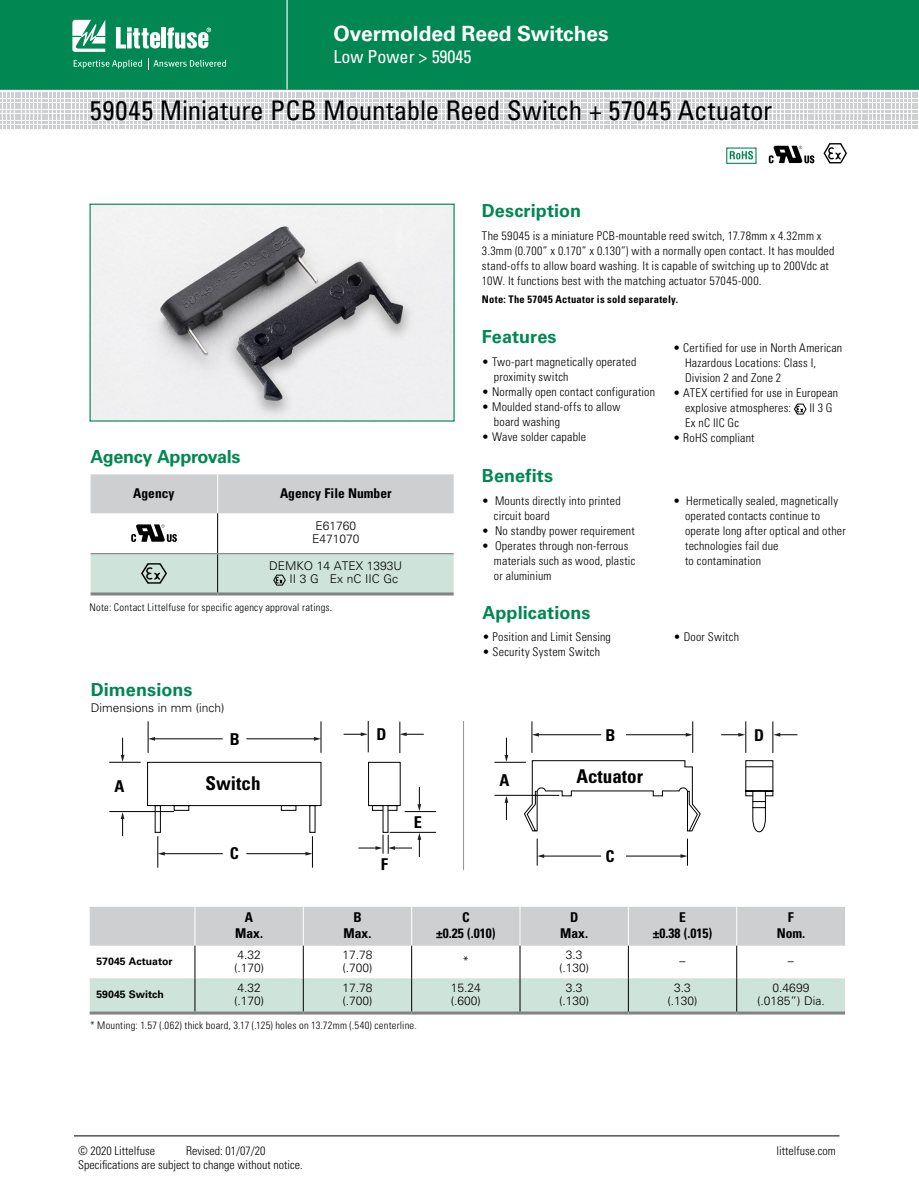
<style>
.page{position:relative;width:919px;height:1191px;background:#fff}
.page>*{position:absolute;margin:0;border:0;box-sizing:border-box;transform-origin:0 0}
.t1{font:condensed 27px "Univers LT Std";color:#000}
.t2{font:700 21px "Univers LT Std";letter-spacing:-.005em;color:#fff}
.t3{font:700 condensed 19.05px "Univers LT Std";color:#000}
.t4{font:700 18px "Univers LT Std";letter-spacing:.005em;color:#008752}
.t5{font:700 18px "Univers LT Std";letter-spacing:-.02em;color:#008752}
.t6{font:condensed 18px "Univers LT Std";color:#fff}
.t7{font:700 condensed 16.35px "Univers LT Std";color:#000}
.t8{font:700 condensed 13.5px/15.8px "Univers LT Std";color:#000;text-align:center}
.t9{font:300 condensed 12px/15px "Univers LT Std";letter-spacing:.015em;color:#000}
.t10{font:300 12px/13.5px "Univers LT Std";color:#000}
.t11{font:300 condensed 10.5px "Univers LT Std";letter-spacing:.02em;color:#000}
.t12{font:700 condensed 10.5px "Univers LT Std";letter-spacing:.03em;color:#000}
.t13{font:700 10.5px "Univers LT Std";color:#000}
</style>
<div class="page">
<hr style="left:74px;top:1135px;width:765px;height:1px;background:#000">
<div style="left:0;top:0;width:918px;height:90px;background:#008752"></div>
<hr style="left:286px;top:0;width:1px;height:89px;background:#fff">
<svg style="left:72px;top:20px;width:33px;height:32px"></svg>
<div style="left:161px;top:28px;width:5px;height:20px;background:#fff"></div>
<svg style="left:167px;top:28px;width:44px;height:21px"></svg>
<svg style="left:116px;top:27px;width:44px;height:21px"></svg>
<svg style="left:74px;top:60px;width:68px;height:9px"></svg>
<svg style="left:148px;top:58px;width:78px;height:11px"></svg>
<svg style="left:0;top:92px;width:917px;height:35px"></svg>
<img style="left:91px;top:206px;width:361px;height:213px">
<div style="left:91px;top:474px;width:362px;height:39px;background:#cdcfd0"></div>
<hr style="left:217px;top:474px;width:1px;height:39px;background:#fff">
<hr style="left:217px;top:513px;width:1px;height:40px;background:#000">
<hr style="left:91px;top:592px;width:127px;height:3px;background:#808285">
<hr style="left:218px;top:592px;width:235px;height:3px;background:#808285">
<svg style="left:131px;top:524px;width:46px;height:18px"></svg>
<svg style="left:91px;top:553px;width:362px;height:41px;background:#c5d8cf"></svg>
<svg style="left:794px;top:404px;width:12px;height:10px"></svg>
<div style="left:89px;top:204px;width:365px;height:217px;border:1px solid #008752"></div>
<svg style="left:729px;top:151px;width:24px;height:8px"></svg>
<div style="left:726px;top:147px;width:30px;height:17px;border:1px solid #008752"></div>
<svg style="left:768px;top:146px;width:46px;height:17px"></svg>
<div style="left:90px;top:907px;width:755px;height:38px;background:#cdcfd0"></div>
<div style="left:90px;top:978px;width:755px;height:33px;background:#cee3d9"></div>
<hr style="left:194px;top:906px;width:1px;height:39px;background:#fff">
<hr style="left:303px;top:906px;width:1px;height:39px;background:#fff">
<hr style="left:411px;top:906px;width:1px;height:39px;background:#fff">
<hr style="left:195px;top:978px;width:1px;height:33px;background:#000">
<hr style="left:303px;top:978px;width:1px;height:33px;background:#000">
<hr style="left:411px;top:978px;width:1px;height:33px;background:#000">
<hr style="left:195px;top:945px;width:1px;height:33px;background:#000">
<hr style="left:303px;top:945px;width:1px;height:33px;background:#000">
<hr style="left:411px;top:945px;width:1px;height:33px;background:#000">
<hr style="left:90px;top:1011px;width:105px;height:3px;background:#808285">
<hr style="left:195px;top:1011px;width:108px;height:3px;background:#808285">
<hr style="left:303px;top:1011px;width:108px;height:3px;background:#808285">
<hr style="left:411px;top:1011px;width:109px;height:3px;background:#808285">
<hr style="left:520px;top:1011px;width:108px;height:3px;background:#808285">
<hr style="left:628px;top:1011px;width:108px;height:3px;background:#808285">
<hr style="left:736px;top:1011px;width:109px;height:3px;background:#808285">
<hr style="left:519px;top:906px;width:1px;height:39px;background:#fff">
<hr style="left:519px;top:945px;width:1px;height:33px;background:#000">
<hr style="left:519px;top:978px;width:1px;height:33px;background:#000">
<hr style="left:628px;top:906px;width:1px;height:39px;background:#fff">
<hr style="left:628px;top:945px;width:1px;height:33px;background:#000">
<hr style="left:628px;top:978px;width:1px;height:33px;background:#000">
<hr style="left:736px;top:906px;width:1px;height:39px;background:#fff">
<hr style="left:736px;top:945px;width:1px;height:33px;background:#000">
<hr style="left:736px;top:978px;width:1px;height:33px;background:#000">
<hr style="left:109px;top:811px;width:65px;height:1px;background:#000">
<hr style="left:109px;top:762px;width:32px;height:1px;background:#000">
<svg style="left:121px;top:737px;width:3px;height:25px"></svg>
<svg style="left:121px;top:812px;width:3px;height:24px"></svg>
<hr style="left:157px;top:836px;width:1px;height:31px;background:#000">
<hr style="left:312px;top:836px;width:1px;height:31px;background:#000">
<svg style="left:147px;top:721px;width:650px;height:144px"></svg>
<hr style="left:463px;top:721px;width:1px;height:149px;background:#939598">
<svg style="left:823px;top:143px;width:23px;height:20px"></svg>
<h2 class="t2" style="left:333px;top:21px;width:276px">Overmolded Reed Switches</h2>
<h3 class="t6" style="left:333px;top:45px;width:139px">Low Power &gt; 59045</h3>
<h1 class="t1" style="left:90px;top:94px;width:684px">59045 Miniature PCB Mountable Reed Switch + 57045 Actuator</h1>
<h3 class="t4" style="left:482px;top:200px;width:101px">Description</h3>
<p class="t9" style="left:482px;top:228px;width:354px">The 59045 is a miniature PCB-mountable reed switch, 17.78mm x 4.32mm x 3.3mm (0.700” x 0.170” x 0.130”) with a normally open contact. It has moulded stand-offs to allow board washing. It is capable of switching up to 200Vdc at 10W. It functions best with the matching actuator 57045-000.</p>
<p class="t12" style="left:482px;top:293px;width:198px">Note: The 57045 Actuator is sold separately.</p>
<h3 class="t5" style="left:91px;top:446px;width:151px">Agency Approvals</h3>
<p class="t8" style="left:133px;top:485px;width:43px">Agency</p>
<p class="t8" style="left:280px;top:485px;width:113px">Agency File Number</p>
<p class="t10" style="left:312px;top:519px;width:49px">E61760<br>E471070</p>
<p class="t10" style="left:289px;top:559px;width:114px;text-indent:-20px">DEMKO 14 ATEX 1393U<br>II 3 G Ex nC IIC Gc</p>
<p class="t11" style="left:89px;top:601px;width:244px">Note: Contact Littelfuse for specific agency approval ratings.</p>
<h3 class="t4" style="left:91px;top:679px;width:103px">Dimensions</h3>
<p class="t10" style="left:91px;top:701px;width:135px">Dimensions in mm (inch)</p>
<h3 class="t4" style="left:482px;top:326px;width:76px">Features</h3>
<p class="t9" style="left:494px;top:354px;width:144px;text-indent:-12px">• Two-part magnetically operated proximity switch</p>
<p class="t9" style="left:482px;top:384px;width:175px">• Normally open contact configuration</p>
<p class="t9" style="left:494px;top:399px;width:128px;text-indent:-12px">• Moulded stand-offs to allow board washing</p>
<p class="t9" style="left:482px;top:429px;width:106px">• Wave solder capable</p>
<h3 class="t4" style="left:482px;top:465px;width:73px">Benefits</h3>
<p class="t9" style="left:494px;top:493px;width:128px;text-indent:-12px">• Mounts directly into printed circuit board</p>
<p class="t9" style="left:482px;top:523px;width:154px">• No standby power requirement</p>
<p class="t9" style="left:494px;top:538px;width:143px;text-indent:-12px">• Operates through non-ferrous materials such as wood, plastic or aluminium</p>
<h3 class="t4" style="left:482px;top:602px;width:110px">Applications</h3>
<p class="t9" style="left:482px;top:630px;width:130px">• Position and Limit Sensing</p>
<p class="t9" style="left:482px;top:645px;width:119px">• Security System Switch</p>
<p class="t9" style="left:685px;top:341px;width:159px;text-indent:-12px">• Certified for use in North American<br>Hazardous Locations: Class I,<br>Division 2 and Zone 2</p>
<p class="t9" style="left:685px;top:386px;width:155px;text-indent:-12px">• ATEX certified for use in European explosive atmospheres:</p>
<p class="t9" style="left:809px;top:401px;width:25px">II 3 G</p>
<p class="t9" style="left:685px;top:416px;width:56px">Ex nC IIC Gc</p>
<p class="t9" style="left:673px;top:431px;width:83px">• RoHS compliant</p>
<p class="t9" style="left:685px;top:493px;width:162px;text-indent:-12px">• Hermetically sealed, magnetically operated contacts continue to operate long after optical and other technologies fail due<br>to contamination</p>
<p class="t9" style="left:673px;top:629px;width:67px">• Door Switch</p>
<h3 class="t7" style="left:114px;top:776px;width:11px">A</h3>
<h3 class="t7" style="left:376px;top:724px;width:11px">D</h3>
<h3 class="t7" style="left:754px;top:724px;width:11px">D</h3>
<h3 class="t7" style="left:499px;top:770px;width:11px">A</h3>
<h3 class="t7" style="left:230px;top:728px;width:11px">B</h3>
<h3 class="t7" style="left:605px;top:724px;width:11px">B</h3>
<h3 class="t3" style="left:205px;top:771px;width:56px">Switch</h3>
<h3 class="t3" style="left:576px;top:764px;width:68px">Actuator</h3>
<h3 class="t7" style="left:414px;top:811px;width:10px">E</h3>
<h3 class="t7" style="left:230px;top:843px;width:11px">C</h3>
<h3 class="t7" style="left:605px;top:846px;width:11px">C</h3>
<h3 class="t7" style="left:381px;top:854px;width:9px">F</h3>
<p class="t8" style="left:235px;top:909px;width:29px">A<br>Max.</p>
<p class="t8" style="left:343px;top:909px;width:29px">B<br>Max.</p>
<p class="t8" style="left:436px;top:909px;width:61px">C<br>±0.25 (.010)</p>
<p class="t8" style="left:560px;top:909px;width:29px">D<br>Max.</p>
<p class="t8" style="left:652px;top:909px;width:61px">E<br>±0.38 (.015)</p>
<p class="t8" style="left:776px;top:909px;width:30px">F<br>Nom.</p>
<p class="t13" style="left:96px;top:955px;width:78px">57045 Actuator</p>
<p class="t10" style="left:234px;top:947px;width:32px">4.32 (.170)</p>
<p class="t10" style="left:342px;top:947px;width:32px">17.78 (.700)</p>
<p class="t10" style="left:462px;top:954px;width:8px">*</p>
<p class="t10" style="left:559px;top:947px;width:32px;text-align:center">3.3 (.130)</p>
<p class="t10" style="left:679px;top:954px;width:7px">–</p>
<p class="t10" style="left:788px;top:954px;width:7px">–</p>
<p class="t13" style="left:96px;top:988px;width:69px">59045 Switch</p>
<p class="t10" style="left:234px;top:980px;width:32px">4.32 (.170)</p>
<p class="t10" style="left:342px;top:980px;width:32px">17.78 (.700)</p>
<p class="t10" style="left:451px;top:980px;width:32px">15.24 (.600)</p>
<p class="t10" style="left:559px;top:980px;width:32px;text-align:center">3.3 (.130)</p>
<p class="t10" style="left:667px;top:980px;width:32px;text-align:center">3.3 (.130)</p>
<p class="t10" style="left:757px;top:980px;width:69px;text-align:center">0.4699 (.0185”) Dia.</p>
<p class="t11" style="left:90px;top:1019px;width:328px">* Mounting: 1.57 (.062) thick board, 3.17 (.125) holes on 13.72mm (.540) centerline.</p>
<p class="t9" style="left:78px;top:1143px;width:78px">© 2020 Littelfuse</p>
<p class="t9" style="left:186px;top:1143px;width:81px">Revised: 01/07/20</p>
<p class="t9" style="left:776px;top:1143px;width:61px">littelfuse.com</p>
<p class="t9" style="left:78px;top:1157px;width:226px">Specifications are subject to change without notice.</p>
</div>
